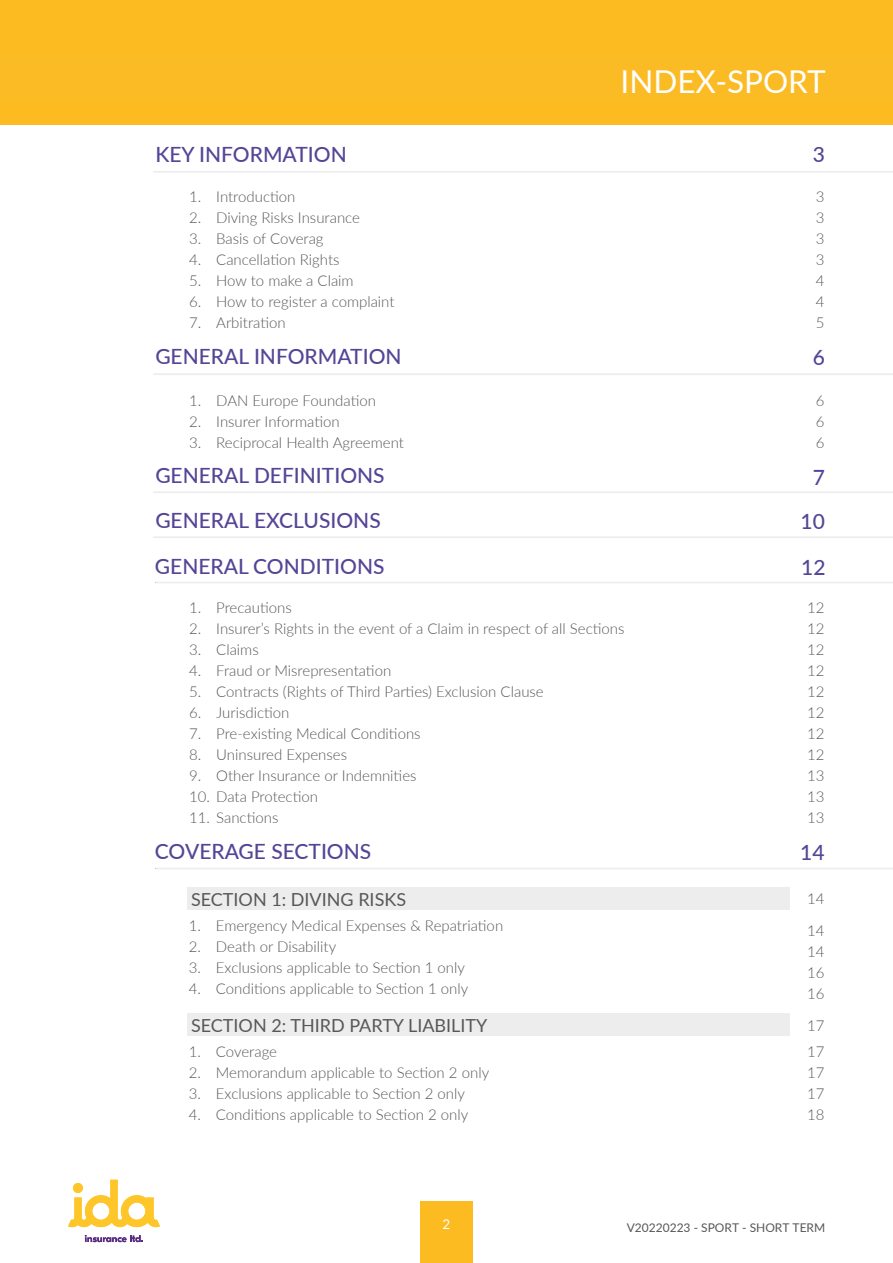
<style>
.page{position:relative;width:893px;height:1263px;background:#fff}
.page>*{position:absolute;margin:0;border:0;box-sizing:border-box;transform-origin:0 0}
.t1{font:31.5px "Lato";color:#fff}
.t2{font:500 21px/45.2px "Lato";color:#554596;text-align:center}
.t3{font:18px "Lato";color:#585856}
.t4{font:300 15px "Lato";color:#575756}
.t5{font:300 15px/21px "Lato";color:#585856;text-align:justify}
.t6{font:13.5px "Lato";color:#fff}
.t7{font:12px "Lato";color:#575756}
</style>
<div class="page">
<div style="left:420px;top:1201px;width:52px;height:62px;background:#fbbb21"></div>
<div style="left:0;top:0;width:893px;height:124px;background:#fbbb21"></div>
<svg style="left:68px;top:1180px;width:92px;height:47px"></svg>
<svg style="left:85px;top:1235px;width:58px;height:7px"></svg>
<div style="left:0;top:55px;width:893px;height:46px;background:#fbbb25"></div>
<hr style="left:892px;top:0;width:1px;height:124px;background:#fbbb21">
<div style="left:187px;top:888px;width:603px;height:22px;background:#ededed"></div>
<div style="left:187px;top:1014px;width:603px;height:22px;background:#ededed"></div>
<svg style="left:155px;top:582px;width:738px;height:1px"></svg>
<svg style="left:155px;top:868px;width:738px;height:1px"></svg>
<div style="left:153px;top:171px;width:740px;height:2px;border:1px solid #ededed"></div>
<div style="left:153px;top:373px;width:740px;height:2px;border:1px solid #ededed"></div>
<div style="left:153px;top:491px;width:740px;height:2px;border:1px solid #ededed"></div>
<div style="left:153px;top:536px;width:740px;height:2px;border:1px solid #ededed"></div>
<h2 class="t2" style="left:155px;top:131px;width:193px">KEY INFORMATION</h2>
<p class="t4" style="left:189px;top:186px;width:108px">1. Introduction</p>
<p class="t4" style="left:189px;top:207px;width:172px">2. Diving Risks Insurance</p>
<p class="t4" style="left:189px;top:228px;width:136px">3. Basis of Coverag</p>
<p class="t4" style="left:189px;top:249px;width:152px">4. Cancellation Rights</p>
<p class="t4" style="left:189px;top:270px;width:166px">5. How to make a Claim</p>
<p class="t4" style="left:189px;top:291px;width:207px">6. How to register a complaint</p>
<p class="t4" style="left:189px;top:312px;width:98px">7. Arbitration</p>
<h2 class="t2" style="left:155px;top:333px;width:248px">GENERAL INFORMATION</h2>
<p class="t4" style="left:189px;top:390px;width:188px">1. DAN Europe Foundation</p>
<p class="t4" style="left:189px;top:411px;width:152px">2. Insurer Information</p>
<p class="t4" style="left:189px;top:432px;width:216px">3. Reciprocal Health Agreement</p>
<h2 class="t2" style="left:155px;top:452px;width:231px;text-align:left">GENERAL DEFINITIONS<br>GENERAL EXCLUSIONS<br>GENERAL CONDITIONS</h2>
<h1 class="t1" style="left:621px;top:59px;width:207px">INDEX-SPORT</h1>
<h2 class="t2" style="left:813px;top:131px;width:14px">3</h2>
<p class="t5" style="left:816px;top:186px;width:10px">3<br>3<br>3<br>3<br>4<br>4<br>5</p>
<h2 class="t2" style="left:813px;top:334px;width:14px">6</h2>
<p class="t5" style="left:816px;top:389px;width:10px">6<br>6<br>6</p>
<h2 class="t2" style="left:801px;top:454px;width:26px;line-height:44.2px">7<br>10</h2>
<h2 class="t2" style="left:801px;top:544px;width:26px">12</h2>
<p class="t4" style="left:189px;top:597px;width:104px">1. Precautions</p>
<p class="t4" style="left:189px;top:618px;width:437px">2. Insurer’s Rights in the event of a Claim in respect of all Sections</p>
<p class="t4" style="left:189px;top:639px;width:71px">3. Claims</p>
<p class="t4" style="left:189px;top:660px;width:204px">4. Fraud or Misrepresentation</p>
<p class="t4" style="left:189px;top:681px;width:356px">5. Contracts (Rights of Third Parties) Exclusion Clause</p>
<p class="t4" style="left:189px;top:702px;width:102px">6. Jurisdiction</p>
<p class="t4" style="left:189px;top:723px;width:233px">7. Pre-existing Medical Conditions</p>
<p class="t4" style="left:189px;top:744px;width:159px">8. Uninsured Expenses</p>
<p class="t4" style="left:189px;top:765px;width:229px">9. Other Insurance or Indemnities</p>
<p class="t4" style="left:189px;top:786px;width:130px">10. Data Protection</p>
<p class="t4" style="left:189px;top:807px;width:91px">11. Sanctions</p>
<h2 class="t2" style="left:155px;top:828px;width:218px">COVERAGE SECTIONS</h2>
<p class="t3" style="left:191px;top:887px;width:217px">SECTION 1: DIVING RISKS</p>
<p class="t4" style="left:189px;top:915px;width:316px">1. Emergency Medical Expenses &amp; Repatriation</p>
<p class="t4" style="left:189px;top:936px;width:149px">2. Death or Disability</p>
<p class="t4" style="left:189px;top:957px;width:278px">3. Exclusions applicable to Section 1 only</p>
<p class="t4" style="left:189px;top:978px;width:281px">4. Conditions applicable to Section 1 only</p>
<p class="t3" style="left:191px;top:1012px;width:298px">SECTION 2: THIRD PARTY LIABILITY</p>
<p class="t4" style="left:189px;top:1041px;width:90px">1. Coverage</p>
<p class="t4" style="left:189px;top:1062px;width:302px">2. Memorandum applicable to Section 2 only</p>
<p class="t4" style="left:189px;top:1083px;width:278px">3. Exclusions applicable to Section 2 only</p>
<p class="t4" style="left:189px;top:1104px;width:281px">4. Conditions applicable to Section 2 only</p>
<p class="t5" style="left:807px;top:597px;width:19px">12<br>12<br>12<br>12<br>12<br>12<br>12<br>12<br>13<br>13<br>13</p>
<h2 class="t2" style="left:800px;top:829px;width:26px">14</h2>
<p class="t5" style="left:807px;top:888px;width:19px">14</p>
<p class="t5" style="left:807px;top:919px;width:19px">14<br>14<br>16<br>16</p>
<p class="t5" style="left:807px;top:1015px;width:19px">17</p>
<p class="t5" style="left:807px;top:1040px;width:19px">17<br>17<br>17<br>18</p>
<p class="t6" style="left:443px;top:1214px;width:9px">2</p>
<p class="t7" style="left:627px;top:1219px;width:200px">V20220223 - SPORT - SHORT TERM</p>
</div>
